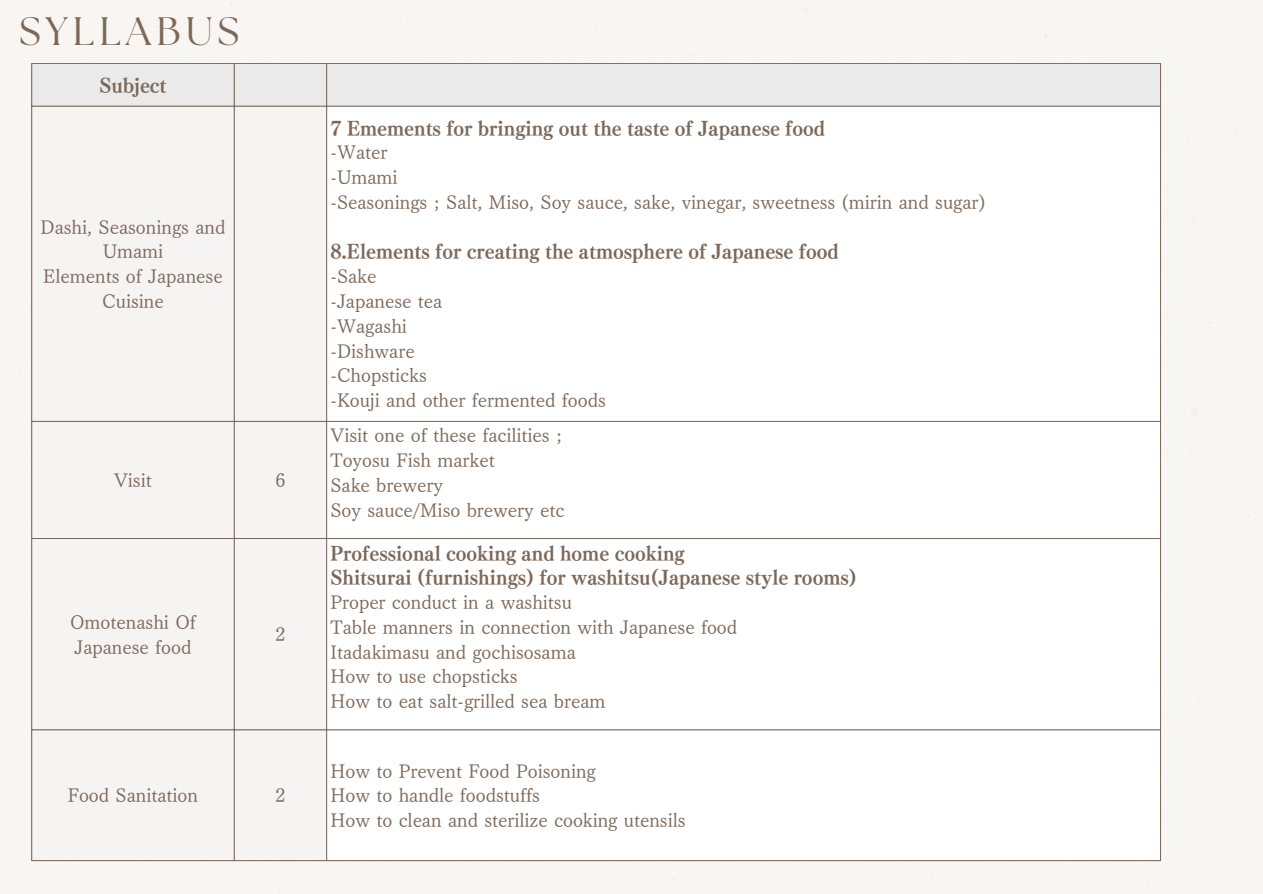
<style>
.page{position:relative;width:1263px;height:894px;background:#fff}
.page>*{position:absolute;margin:0;border:0;box-sizing:border-box;transform-origin:0 0}
.t1{font:39.6px "The Seasons";letter-spacing:.13em;color:#7c6859}
.t2{font:18px/24.8px "UD Mincho Pr 6 N L";color:#7c6859;text-align:center}
.t3{font:18px "Canva UD Mincho Pr 6 N B";color:#7c6859}
</style>
<div class="page">
<div style="left:32px;top:64px;width:1128px;height:42px;background:#eaeaea"></div>
<div style="left:32px;top:107px;width:294px;height:753px;background:#f6f3f3"></div>
<hr style="left:31px;top:64px;width:1px;height:796px;background:#7c6859">
<hr style="left:234px;top:64px;width:1px;height:796px;background:#7c6859">
<hr style="left:326px;top:64px;width:1px;height:796px;background:#7c6859">
<hr style="left:1160px;top:64px;width:1px;height:796px;background:#7c6859">
<hr style="left:31px;top:63px;width:1130px;height:1px;background:#7c6859">
<hr style="left:31px;top:106px;width:1130px;height:1px;background:#7c6859">
<hr style="left:31px;top:421px;width:1130px;height:1px;background:#7c6859">
<hr style="left:31px;top:538px;width:1130px;height:1px;background:#7c6859">
<hr style="left:31px;top:729px;width:1130px;height:1px;background:#7c6859">
<hr style="left:31px;top:860px;width:1130px;height:1px;background:#7c6859">
<p class="t1" style="left:19px;top:13px;width:222px">SYLLABUS</p>
<h1 class="t3" style="left:99px;top:76px;width:69px">Subject</h1>
<p class="t2" style="left:41px;top:214px;width:186px">Dashi, Seasonings and<br>Umami</p>
<p class="t2" style="left:43px;top:264px;width:181px">Elements of Japanese<br>Cuisine</p>
<p class="t2" style="left:114px;top:467px;width:39px">Visit</p>
<p class="t2" style="left:275px;top:467px;width:11px">6</p>
<p class="t2" style="left:70px;top:609px;width:127px;text-align:left">Omotenashi Of<br>Japanese food</p>
<p class="t2" style="left:275px;top:622px;width:11px">2</p>
<p class="t2" style="left:68px;top:782px;width:132px">Food Sanitation</p>
<p class="t2" style="left:275px;top:782px;width:11px">2</p>
<p class="t3" style="left:330px;top:119px;width:496px">7 Emements for bringing out the taste of Japanese food</p>
<p class="t2" style="left:330px;top:140px;width:59px">-Water</p>
<p class="t2" style="left:330px;top:165px;width:69px">-Umami</p>
<p class="t2" style="left:330px;top:190px;width:657px">-Seasonings ; Salt, Miso, Soy sauce, sake, vinegar, sweetness (mirin and sugar)</p>
<p class="t3" style="left:330px;top:242px;width:510px">8.Elements for creating the atmosphere of Japanese food</p>
<p class="t2" style="left:330px;top:264px;width:47px">-Sake</p>
<p class="t2" style="left:330px;top:289px;width:113px">-Japanese tea</p>
<p class="t2" style="left:330px;top:313px;width:78px">-Wagashi</p>
<p class="t2" style="left:330px;top:338px;width:86px">-Dishware</p>
<p class="t2" style="left:330px;top:363px;width:98px">-Chopsticks</p>
<p class="t2" style="left:330px;top:388px;width:277px">-Kouji and other fermented foods</p>
<p class="t2" style="left:330px;top:423px;width:233px">Visit one of these facilities ;</p>
<p class="t2" style="left:330px;top:448px;width:166px">Toyosu Fish market</p>
<p class="t2" style="left:330px;top:472px;width:114px">Sake brewery</p>
<p class="t2" style="left:330px;top:497px;width:235px">Soy sauce/Miso brewery etc</p>
<p class="t3" style="left:330px;top:543px;width:356px">Professional cooking and home cooking</p>
<p class="t3" style="left:330px;top:568px;width:528px">Shitsurai (furnishings) for washitsu(Japanese style rooms)</p>
<p class="t2" style="left:330px;top:589px;width:243px">Proper conduct in a washitsu</p>
<p class="t2" style="left:330px;top:614px;width:408px">Table manners in connection with Japanese food</p>
<p class="t2" style="left:330px;top:639px;width:247px">Itadakimasu and gochisosama</p>
<p class="t2" style="left:330px;top:664px;width:189px">How to use chopsticks</p>
<p class="t2" style="left:330px;top:688px;width:276px">How to eat salt-grilled sea bream</p>
<p class="t2" style="left:330px;top:758px;width:267px">How to Prevent Food Poisoning</p>
<p class="t2" style="left:330px;top:782px;width:211px">How to handle foodstuffs</p>
<p class="t2" style="left:330px;top:807px;width:357px">How to clean and sterilize cooking utensils</p>
</div>
